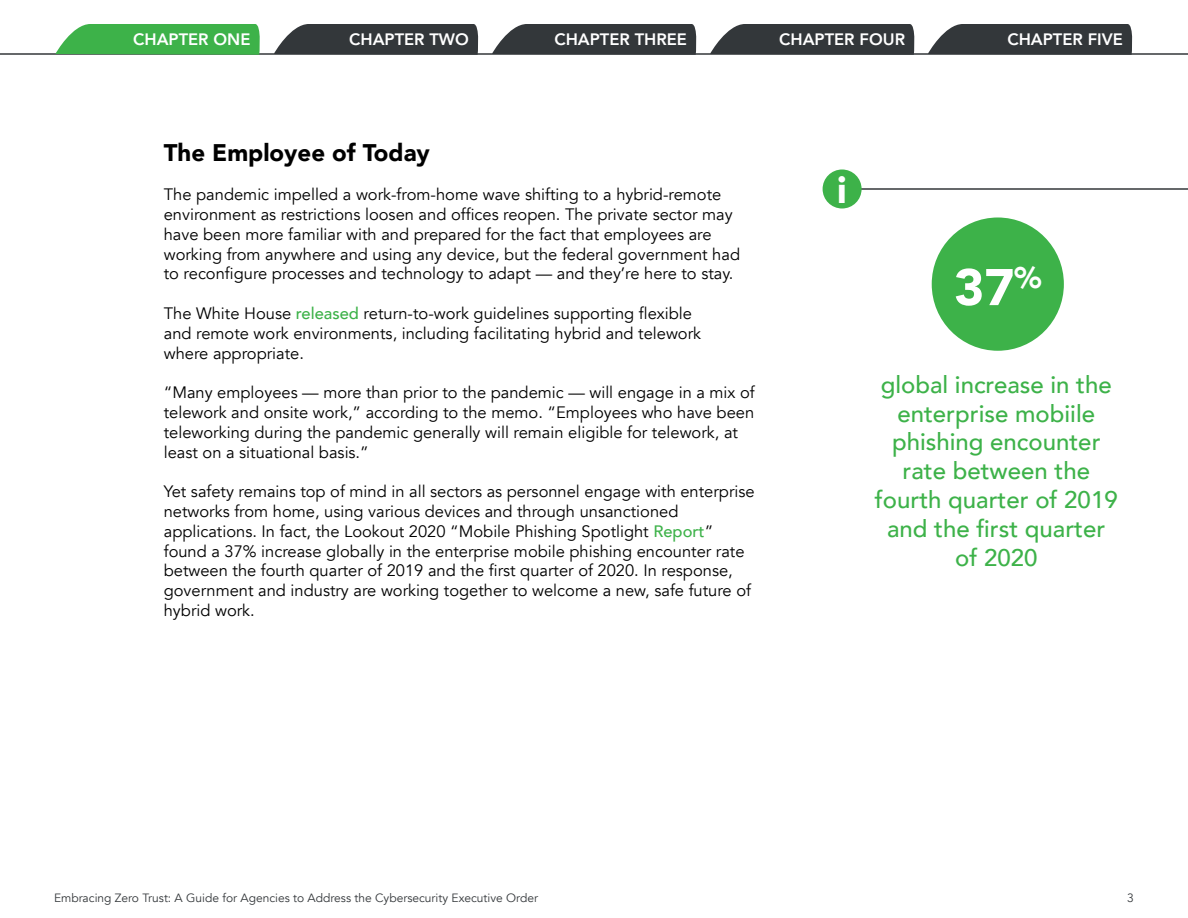
<style>
.page{position:relative;width:1188px;height:918px;background:#fff}
.page>*{position:absolute;margin:0;border:0;box-sizing:border-box;transform-origin:0 0}
.t1{font:900 51px "Avenir";color:#fff}
.t2{font:500 24px/28.8px "Avenir";color:#3db249;text-align:center}
.t3{font:900 24px "Avenir";color:#000}
.t4{font:16.5px/19.8px "Avenir";color:#000}
.t5{font:800 16.5px "Avenir";color:#fff}
.t6{font:12px "Avenir";color:#33373a}
.s1{font-weight:500;color:#3db249}
</style>
<div class="page">
<div style="left:932px;top:217px;width:132px;height:134px;background:#3db249;border-radius:50%"></div>
<hr style="left:860px;top:188px;width:328px;height:2px;background:#33373a">
<div style="left:823px;top:170px;width:39px;height:38px;background:#3db249;border-radius:50%"></div>
<hr style="left:0;top:53px;width:1188px;height:2px;background:#33373a">
<svg style="left:56px;top:24px;width:206px;height:31px;background:#4ab555"></svg>
<svg style="left:274px;top:24px;width:207px;height:31px;background:#424648"></svg>
<svg style="left:492px;top:24px;width:207px;height:31px;background:#424648"></svg>
<svg style="left:710px;top:24px;width:207px;height:31px;background:#424648"></svg>
<svg style="left:928px;top:24px;width:207px;height:31px;background:#424648"></svg>
<p class="t5" style="left:133px;top:26px;width:119px">CHAPTER ONE</p>
<p class="t5" style="left:349px;top:26px;width:121px">CHAPTER TWO</p>
<p class="t5" style="left:554px;top:26px;width:134px">CHAPTER THREE</p>
<p class="t5" style="left:779px;top:26px;width:127px">CHAPTER FOUR</p>
<p class="t5" style="left:1007px;top:26px;width:117px">CHAPTER FIVE</p>
<p class="t3" style="left:164px;top:132px;width:268px">The Employee of Today</p>
<p class="t4" style="left:164px;top:185px;width:578px">The pandemic impelled a work-from-home wave shifting to a hybrid-remote environment as restrictions loosen and offices reopen. The private sector may have been more familiar with and prepared for the fact that employees are working from anywhere and using any device, but the federal government had to reconfigure processes and technology to adapt — and they’re here to stay.</p>
<p class="t4" style="left:164px;top:304px;width:539px">The White House <span class="s1">released</span> return-to-work guidelines supporting flexible and remote work environments, including facilitating hybrid and telework where appropriate.</p>
<p class="t4" style="left:164px;top:383px;width:593px">“Many employees — more than prior to the pandemic — will engage in a mix of telework and onsite work,” according to the memo. “Employees who have been teleworking during the pandemic generally will remain eligible for telework, at least on a situational basis.”</p>
<p class="t4" style="left:164px;top:482px;width:592px">Yet safety remains top of mind in all sectors as personnel engage with enterprise networks from home, using various devices and through unsanctioned applications. In fact, the Lookout 2020 “Mobile Phishing Spotlight <span class="s1">Report</span>” found a 37% increase globally in the enterprise mobile phishing encounter rate between the fourth quarter of 2019 and the first quarter of 2020. In response, government and industry are working together to welcome a new, safe future of hybrid work.</p>
<p class="t1" style="left:954px;top:244px;width:89px">37<sup>%</sup></p>
<p class="t2" style="left:875px;top:369px;width:244px">global increase in the enterprise mobiile phishing encounter rate between the fourth quarter of 2019 and the first quarter of 2020</p>
<p class="t6" style="left:54px;top:890px;width:486px">Embracing Zero Trust: A Guide for Agencies to Address the Cybersecurity Executive Order</p>
<p class="t6" style="left:1127px;top:890px;width:8px">3</p>
</div>
